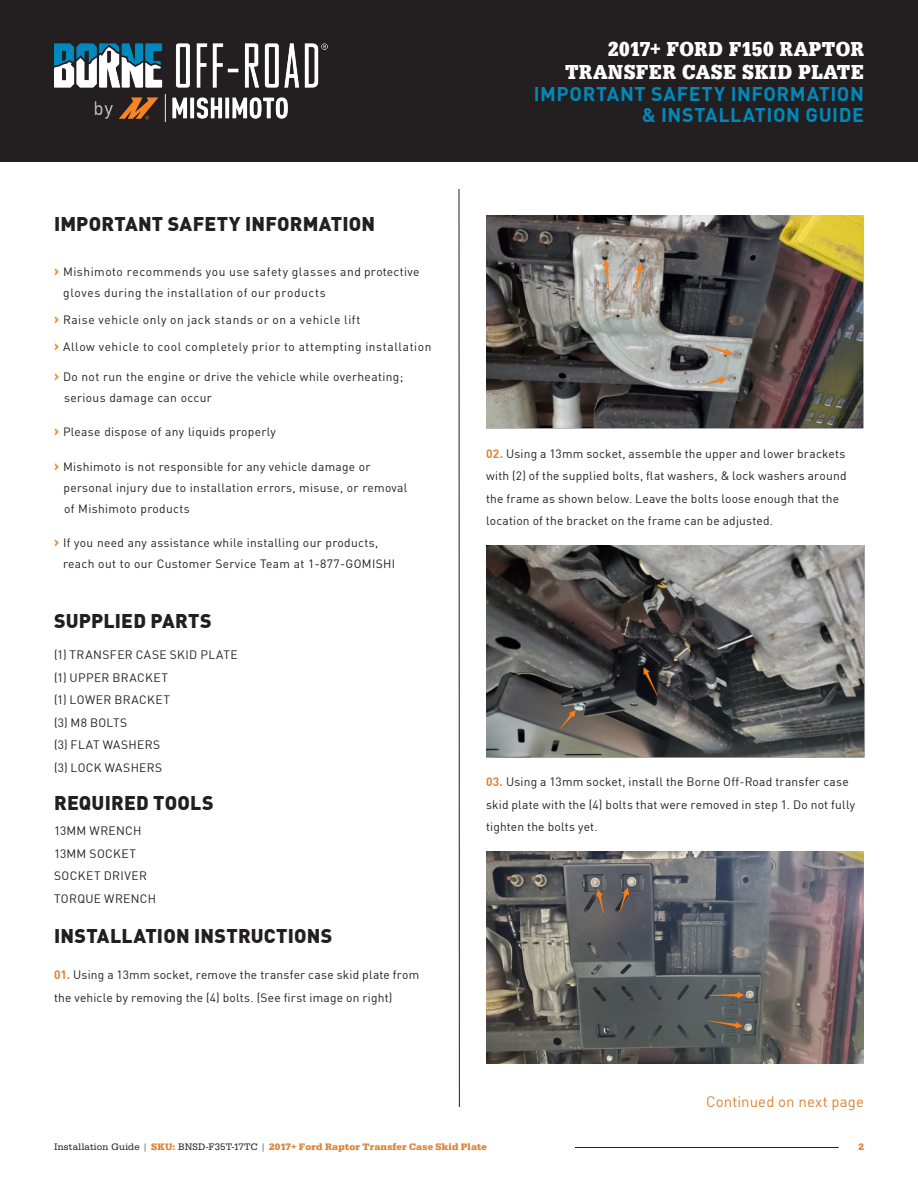
<style>
.page{position:relative;width:918px;height:1188px;background:#fff}
.page>*{position:absolute;margin:0;border:0;box-sizing:border-box;transform-origin:0 0}
.Header_MMY_Part{font:21px "URW Egyptienne T Bold Extr Narr";letter-spacing:.015em;color:#fff}
.Header_1{font:900 19.5px "DINOT";letter-spacing:.01em;color:#231f20}
.Chapter_Name{font:700 19.5px "DINOT";letter-spacing:.03em;color:#0089bb}
.t1{font:15px "DINOT";letter-spacing:.005em;color:#dc8333}
.SECTION_TITLE{font:12px/21px "DIN";letter-spacing:.03em;color:#231f20}
.Installation_Guide_I{font:12px/22.5px "DINOT";letter-spacing:.015em;color:#231f20}
.Parts_Tools_Exc__Sec{font:12px/22.5px "DINOT";letter-spacing:.03em;color:#231f20}
.t2{font:700 9.75px "URW Egyptienne T";letter-spacing:.02em;color:#dc8333}
.s1{font-weight:700;font-size:15px;color:#f58426}
.s2{font-weight:700;color:#dc8333}
.s3{font-weight:400;color:#231f20}
</style>
<div class="page">
<div style="left:0;top:0;width:918px;height:162px;background:#231f20"></div>
<hr style="left:575px;top:1147px;width:264px;height:1px;background:#231f20">
<img style="left:54px;top:43px;width:274px;height:79px">
<hr style="left:459px;top:189px;width:1px;height:918px;background:#231f20">
<img style="left:486px;top:216px;width:378px;height:212px">
<img style="left:486px;top:546px;width:378px;height:212px">
<img style="left:486px;top:851px;width:378px;height:212px">
<p class="Header_1" style="left:54px;top:208px;width:322px">IMPORTANT SAFETY INFORMATION</p>
<p class="SECTION_TITLE" style="left:63px;top:261px;width:358px;text-indent:-9px"><span class="s1">›</span> Mishimoto recommends you use safety glasses and protective gloves during the installation of our products</p>
<p class="SECTION_TITLE" style="left:54px;top:309px;width:308px"><span class="s1">›</span> Raise vehicle only on jack stands or on a vehicle lift</p>
<p class="SECTION_TITLE" style="left:54px;top:336px;width:379px"><span class="s1">›</span> Allow vehicle to cool completely prior to attempting installation</p>
<p class="SECTION_TITLE" style="left:64px;top:366px;width:341px;text-indent:-10px"><span class="s1">›</span> Do not run the engine or drive the vehicle while overheating; serious damage can occur</p>
<p class="SECTION_TITLE" style="left:54px;top:421px;width:223px"><span class="s1">›</span> Please dispose of any liquids properly</p>
<p class="SECTION_TITLE" style="left:64px;top:456px;width:345px;text-indent:-10px"><span class="s1">›</span> Mishimoto is not responsible for any vehicle damage or personal injury due to installation errors, misuse, or removal of Mishimoto products</p>
<p class="SECTION_TITLE" style="left:63px;top:532px;width:334px;text-indent:-9px"><span class="s1">›</span> If you need any assistance while installing our products, reach out to our Customer Service Team at 1-877-GOMISHI</p>
<p class="Header_1" style="left:54px;top:606px;width:159px">SUPPLIED PARTS</p>
<p class="Parts_Tools_Exc__Sec" style="left:54px;top:643px;width:185px">(1) TRANSFER CASE SKID PLATE (1) UPPER BRACKET<br>(1) LOWER BRACKET<br>(3) M8 BOLTS<br>(3) FLAT WASHERS<br>(3) LOCK WASHERS</p>
<p class="Header_1" style="left:54px;top:787px;width:161px">REQUIRED TOOLS</p>
<p class="Parts_Tools_Exc__Sec" style="left:54px;top:819px;width:104px">13MM WRENCH<br>13MM SOCKET<br>SOCKET DRIVER<br>TORQUE WRENCH</p>
<p class="Header_1" style="left:54px;top:921px;width:280px">INSTALLATION INSTRUCTIONS</p>
<p class="Installation_Guide_I" style="left:54px;top:963px;width:367px"><span class="s2">01.</span> Using a 13mm socket, remove the transfer case skid plate from the vehicle by removing the (4) bolts. (See first image on right)</p>
<p class="Header_MMY_Part" style="left:608px;top:37px;width:257px">2017+ FORD F150 RAPTOR</p>
<p class="Header_MMY_Part" style="left:565px;top:60px;width:300px">TRANSFER CASE SKID PLATE</p>
<p class="Chapter_Name" style="left:534px;top:78px;width:332px">IMPORTANT SAFETY INFORMATION</p>
<p class="Chapter_Name" style="left:642px;top:100px;width:224px">&amp; INSTALLATION GUIDE</p>
<p class="Installation_Guide_I" style="left:486px;top:441px;width:362px"><span class="s2">02.</span> Using a 13mm socket, assemble the upper and lower brackets with (2) of the supplied bolts, flat washers, &amp; lock washers around the frame as shown below. Leave the bolts loose enough that the location of the bracket on the frame can be adjusted.</p>
<p class="Installation_Guide_I" style="left:486px;top:770px;width:371px"><span class="s2">03.</span> Using a 13mm socket, install the Borne Off-Road transfer case skid plate with the (4) bolts that were removed in step 1. Do not fully tighten the bolts yet.</p>
<p class="t1" style="left:706px;top:1090px;width:159px">Continued on next page</p>
<p class="t2" style="left:54px;top:1141px;width:434px"><span class="s3">Installation Guide |</span> SKU: <span class="s3">BNSD-F35T-17TC |</span> 2017+ Ford Raptor Transfer Case Skid Plate</p>
<p class="t2" style="left:859px;top:1141px;width:7px">2</p>
</div>
